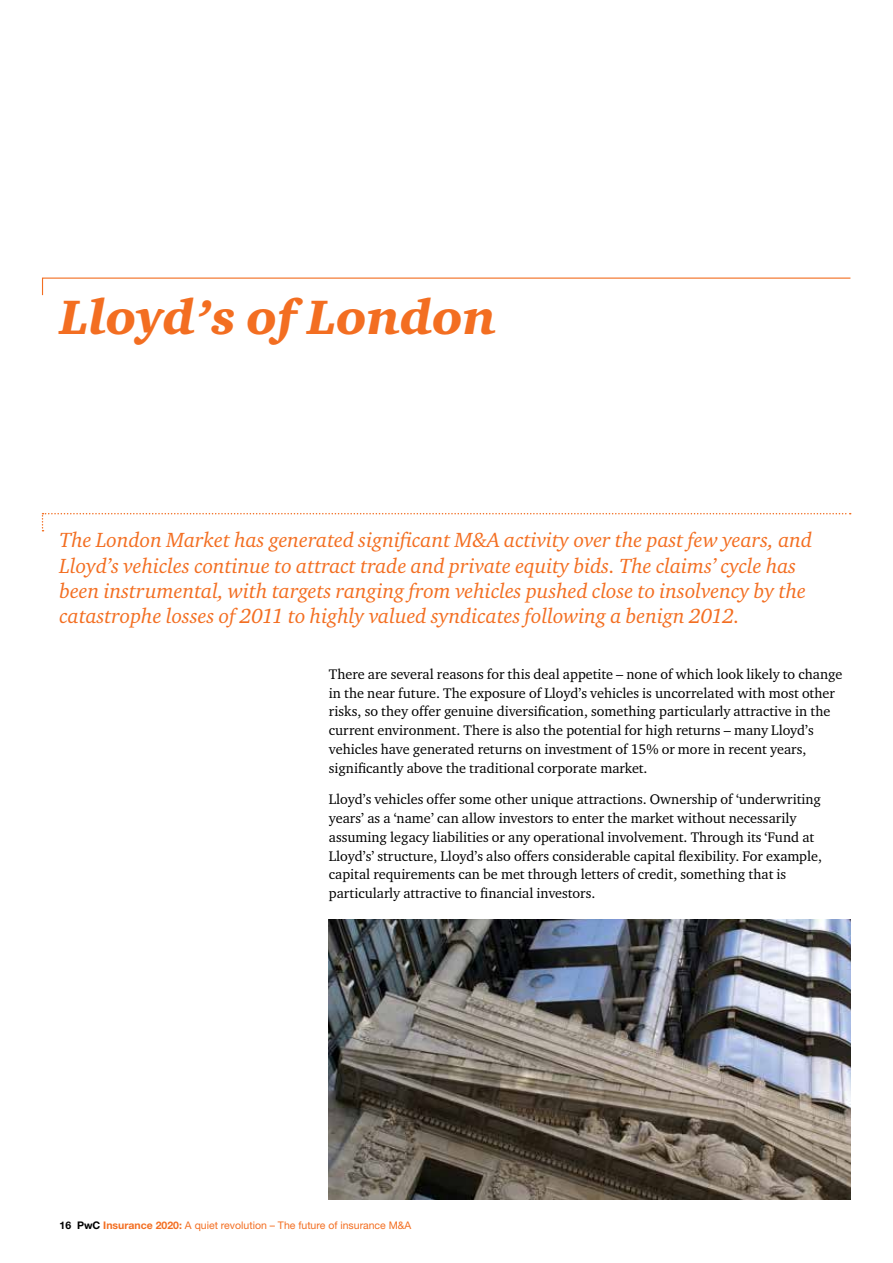
<style>
.page{position:relative;width:893px;height:1263px;background:#fff}
.page>*{position:absolute;margin:0;border:0;box-sizing:border-box;transform-origin:0 0}
.t1{font:49.5px "Charter ITC Blac Ital";color:#f36e21}
.t2{font:italic 21px/25.2px "Charter ITC";color:#f36e21}
.t3{font:14.25px/18.8px "Charter ITC";color:#000}
.t4{font:10.5px "Helvetica Neue";color:#f36e21}
.s1{font-weight:700;color:#000}
.s2{font-weight:700}
</style>
<div class="page">
<svg style="left:42px;top:277px;width:809px;height:19px"></svg>
<svg style="left:42px;top:513px;width:809px;height:18px"></svg>
<img style="left:329px;top:919px;width:521px;height:280px">
<h1 class="t1" style="left:60px;top:287px;width:438px">Lloyd’s of London</h1>
<p class="t2" style="left:60px;top:527px;width:754px">The London Market has generated significant M&amp;A activity over the past few years, and Lloyd’s vehicles continue to attract trade and private equity bids. The claims’ cycle has been instrumental, with targets ranging from vehicles pushed close to insolvency by the catastrophe losses of 2011 to highly valued syndicates following a benign 2012.</p>
<p class="t3" style="left:329px;top:664px;width:515px">There are several reasons for this deal appetite – none of which look likely to change in the near future. The exposure of Lloyd’s vehicles is uncorrelated with most other risks, so they offer genuine diversification, something particularly attractive in the current environment. There is also the potential for high returns – many Lloyd’s vehicles have generated returns on investment of 15% or more in recent years, significantly above the traditional corporate market.</p>
<p class="t3" style="left:329px;top:790px;width:495px">Lloyd’s vehicles offer some other unique attractions. Ownership of ‘underwriting years’ as a ‘name’ can allow investors to enter the market without necessarily assuming legacy liabilities or any operational involvement. Through its ‘Fund at Lloyd’s’ structure, Lloyd’s also offers considerable capital flexibility. For example, capital requirements can be met through letters of credit, something that is particularly attractive to financial investors.</p>
<p class="t4" style="left:60px;top:1219px;width:353px"><span class="s1">16 PwC</span> <span class="s2">Insurance 2020:</span> A quiet revolution – The future of insurance M&amp;A</p>
</div>
